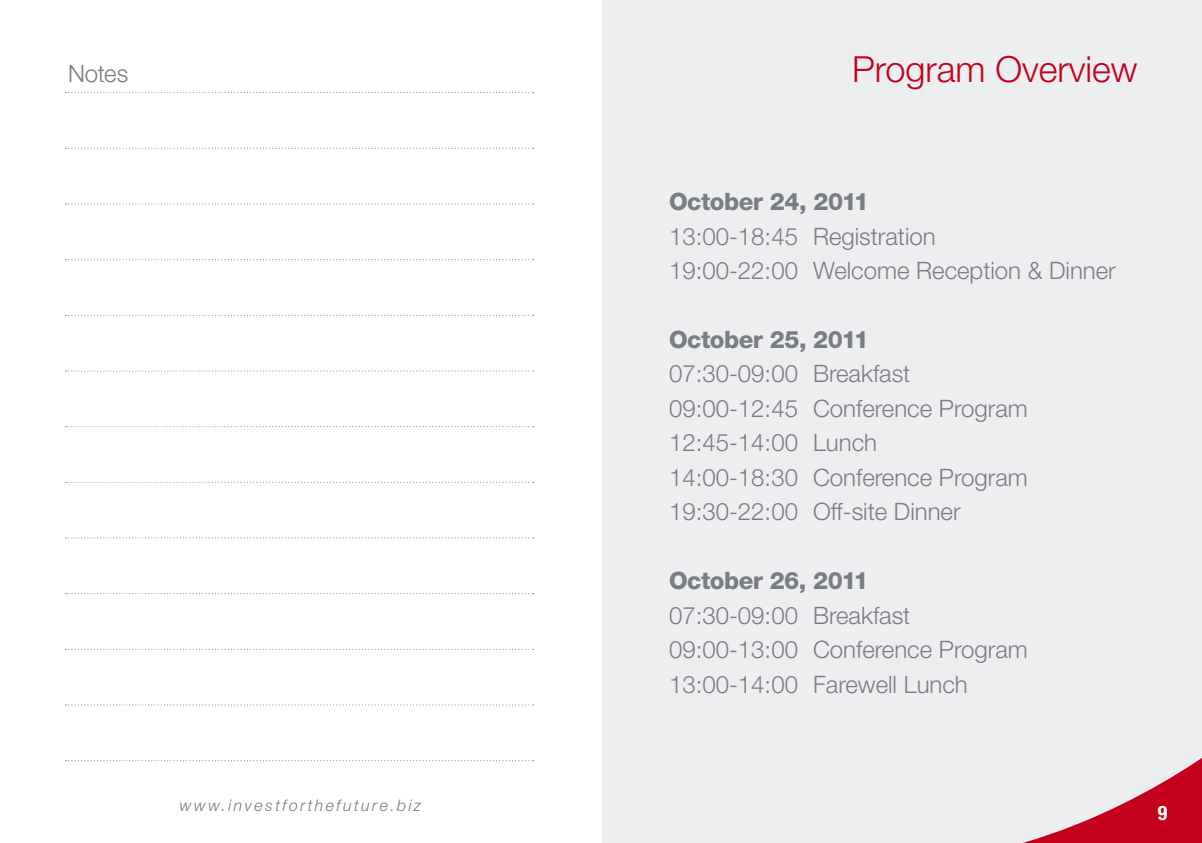
<style>
.page{position:relative;width:1202px;height:843px;background:#fff}
.page>*{position:absolute;margin:0;border:0;box-sizing:border-box;transform-origin:0 0}
.t1{font:300 36px "Helvetica Neue LT Pro";color:#c4001d}
.t2{font:300 24px/34.4px "Helvetica Neue LT Pro";color:#7b7d84}
.t3{font:800 24px "Helvetica Neue LT Pro";letter-spacing:-.02em;color:#7b7d84}
.t4{font:700 condensed 20px "Helvetica Neue LT Pro";color:#fff}
.t5{font:italic 300 16px "Helvetica Neue LT Pro";letter-spacing:.15em;color:#7b7d84}
</style>
<div class="page">
<div style="left:602px;top:0;width:600px;height:842px;background:#eceeef"></div>
<svg style="left:66px;top:92px;width:467px;height:1px"></svg>
<svg style="left:66px;top:148px;width:467px;height:1px"></svg>
<svg style="left:66px;top:203px;width:467px;height:1px"></svg>
<svg style="left:66px;top:259px;width:467px;height:1px"></svg>
<svg style="left:66px;top:315px;width:467px;height:1px"></svg>
<svg style="left:66px;top:370px;width:467px;height:1px"></svg>
<svg style="left:66px;top:426px;width:467px;height:1px"></svg>
<svg style="left:66px;top:482px;width:467px;height:1px"></svg>
<svg style="left:66px;top:537px;width:467px;height:1px"></svg>
<svg style="left:66px;top:593px;width:467px;height:1px"></svg>
<svg style="left:66px;top:648px;width:467px;height:1px"></svg>
<svg style="left:66px;top:704px;width:467px;height:1px"></svg>
<svg style="left:66px;top:760px;width:467px;height:1px"></svg>
<svg style="left:1026px;top:758px;width:176px;height:84px"></svg>
<p class="t2" style="left:68px;top:56px;width:62px">Notes</p>
<h1 class="t1" style="left:852px;top:48px;width:287px">Program Overview</h1>
<p class="t3" style="left:669px;top:187px;width:201px">October 24, 2011</p>
<p class="t2" style="left:669px;top:218px;width:448px">13:00-18:45 Registration<br>19:00-22:00 Welcome Reception &amp; Dinner</p>
<p class="t3" style="left:669px;top:325px;width:201px">October 25, 2011</p>
<p class="t2" style="left:669px;top:356px;width:360px">07:30-09:00 Breakfast<br>09:00-12:45 Conference Program<br>12:45-14:00 Lunch<br>14:00-18:30 Conference Program<br>19:30-22:00 Off-site Dinner</p>
<p class="t3" style="left:669px;top:566px;width:201px">October 26, 2011</p>
<p class="t2" style="left:669px;top:597px;width:360px">07:30-09:00 Breakfast<br>09:00-13:00 Conference Program<br>13:00-14:00 Farewell Lunch</p>
<p class="t5" style="left:180px;top:795px;width:243px">www.investforthefuture.biz</p>
<p class="t4" style="left:1158px;top:800px;width:11px">9</p>
</div>
